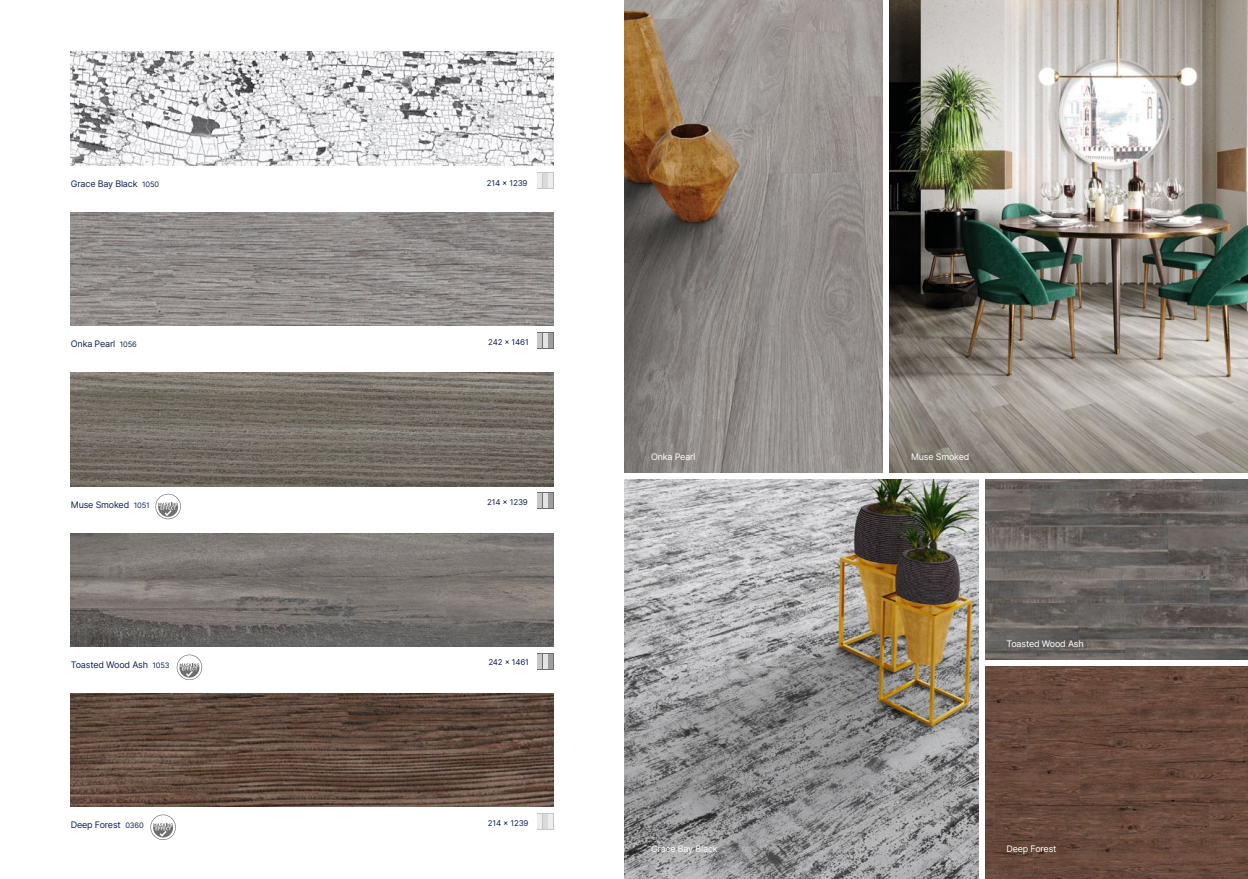
<style>
.page{position:relative;width:1248px;height:879px;background:#fff}
.page>*{position:absolute;margin:0;border:0;box-sizing:border-box;transform-origin:0 0}
.t1{font:9px "Inter";letter-spacing:-.02em;color:#0e2050}
.t2{font:9px "Inter";letter-spacing:-.02em;color:#fff}
.t3{font:8px "Inter";letter-spacing:-.02em;color:#0e2050}
.s1{font-size:7.5px}
</style>
<div class="page">
<svg style="left:537px;top:172px;width:16px;height:16px"></svg>
<div style="left:537px;top:173px;width:5px;height:15px;background:#ededed"></div>
<hr style="left:548px;top:173px;width:4px;height:15px;background:#ededed">
<svg style="left:537px;top:333px;width:16px;height:16px"></svg>
<div style="left:537px;top:333px;width:5px;height:15px;background:#c6c6c6"></div>
<hr style="left:548px;top:333px;width:4px;height:15px;background:#9d9d9c">
<svg style="left:537px;top:492px;width:16px;height:16px"></svg>
<div style="left:537px;top:493px;width:5px;height:15px;background:#c6c6c6"></div>
<hr style="left:548px;top:493px;width:4px;height:15px;background:#9d9d9c">
<svg style="left:176px;top:654px;width:26px;height:26px"></svg>
<svg style="left:155px;top:494px;width:26px;height:25px"></svg>
<svg style="left:150px;top:814px;width:26px;height:26px"></svg>
<svg style="left:537px;top:813px;width:16px;height:16px"></svg>
<div style="left:537px;top:814px;width:5px;height:14px;background:#ededed"></div>
<hr style="left:548px;top:814px;width:4px;height:14px;background:#ededed">
<svg style="left:537px;top:653px;width:16px;height:16px"></svg>
<div style="left:537px;top:654px;width:5px;height:14px;background:#c6c6c6"></div>
<hr style="left:548px;top:654px;width:4px;height:14px;background:#9d9d9c">
<img style="left:889px;top:0;width:358px;height:472px">
<img style="left:624px;top:0;width:258px;height:472px">
<img style="left:624px;top:479px;width:354px;height:400px">
<img style="left:985px;top:666px;width:262px;height:213px">
<img style="left:985px;top:479px;width:262px;height:180px">
<img style="left:71px;top:52px;width:482px;height:113px">
<img style="left:71px;top:212px;width:482px;height:114px">
<img style="left:71px;top:373px;width:482px;height:113px">
<img style="left:71px;top:693px;width:482px;height:114px">
<img style="left:71px;top:533px;width:482px;height:113px">
<p class="t1" style="left:71px;top:177px;width:90px">Grace Bay Black <span class="s1">1050</span></p>
<p class="t3" style="left:487px;top:177px;width:42px">214 x 1239</p>
<p class="t1" style="left:71px;top:337px;width:67px">Onka Pearl <span class="s1">1056</span></p>
<p class="t3" style="left:488px;top:336px;width:42px">242 x 1461</p>
<p class="t1" style="left:71px;top:498px;width:80px">Muse Smoked <span class="s1">1051</span></p>
<p class="t3" style="left:487px;top:496px;width:42px">214 x 1239</p>
<p class="t1" style="left:71px;top:658px;width:100px">Toasted Wood Ash <span class="s1">1053</span></p>
<p class="t3" style="left:488px;top:656px;width:42px">242 x 1461</p>
<p class="t1" style="left:71px;top:818px;width:74px">Deep Forest <span class="s1">0360</span></p>
<p class="t3" style="left:488px;top:817px;width:42px">214 x 1239</p>
<p class="t2" style="left:651px;top:450px;width:46px">Onka Pearl</p>
<p class="t2" style="left:911px;top:450px;width:60px">Muse Smoked</p>
<p class="t2" style="left:1006px;top:637px;width:79px">Toasted Wood Ash</p>
<p class="t2" style="left:651px;top:842px;width:68px">Grace Bay Black</p>
<p class="t2" style="left:1006px;top:842px;width:51px">Deep Forest</p>
</div>
